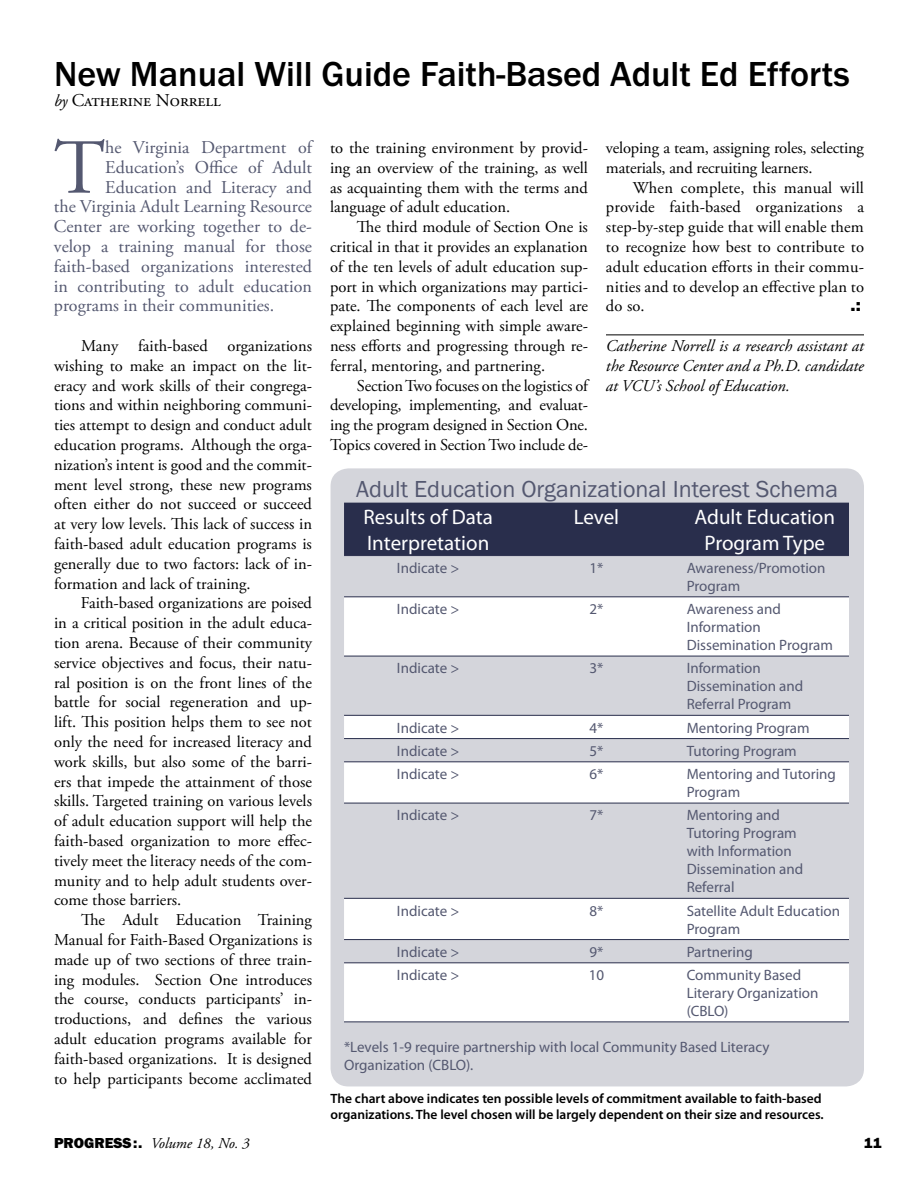
<style>
.page{position:relative;width:918px;height:1188px;background:#fff}
.page>*{position:absolute;margin:0;border:0;box-sizing:border-box;transform-origin:0 0}
.t1{font:77.7px "Adobe Garamond Pro";color:#545870}
.t2{font:700 36px "FS Franklin Gothic";color:#000}
.t3{font:24px "FS Franklin Gothic";color:#545870}
.t4{font:21px "Myriad Pro";color:#fff}
.t5{font:18px/19.8px "Adobe Garamond Pro";color:#545870;text-align:justify}
.t6{font:18px "Adobe Garamond Pro";color:#000}
.t7{font:800 18px "FS Franklin Gothic H";color:#000}
.t8{font:16.5px/19.8px "Adobe Garamond Pro";color:#000;text-align:justify}
.t9{font:italic 16.5px "Adobe Garamond Pro";color:#000}
.t10{font:15px/18px "Myriad Pro";color:#545870}
.t11{font:italic 15px "Adobe Garamond Pro";color:#000}
.t12{font:800 15px "FS Franklin Gothic H";color:#000}
.t13{font:600 13.5px/16.2px "Myriad Pro";color:#000}
.s1{font-style:italic;font-size:16.5px}
.s2{font-style:normal}
.s3{font-style:italic}
.s4{font-family:"FS Franklin Gothic H";font-weight:800;font-style:normal}
</style>
<div class="page">
<hr style="left:606px;top:334px;width:258px;height:1px;background:#000">
<div style="left:331px;top:468px;width:533px;height:618px;background:#d4d5db"></div>
<div style="left:344px;top:804px;width:505px;height:94px;background:#d4d5db"></div>
<svg style="left:344px;top:503px;width:505px;height:300px"></svg>
<svg style="left:344px;top:899px;width:505px;height:123px"></svg>
<hr style="left:344px;top:555px;width:505px;height:1px;background:#292e4c">
<hr style="left:344px;top:596px;width:505px;height:1px;background:#292e4c">
<hr style="left:344px;top:656px;width:505px;height:1px;background:#292e4c">
<hr style="left:344px;top:715px;width:505px;height:1px;background:#292e4c">
<hr style="left:344px;top:738px;width:505px;height:1px;background:#292e4c">
<hr style="left:344px;top:761px;width:505px;height:1px;background:#292e4c">
<hr style="left:344px;top:803px;width:505px;height:1px;background:#292e4c">
<hr style="left:344px;top:898px;width:505px;height:1px;background:#292e4c">
<hr style="left:344px;top:939px;width:505px;height:1px;background:#292e4c">
<hr style="left:344px;top:962px;width:505px;height:1px;background:#292e4c">
<hr style="left:344px;top:1022px;width:505px;height:1px;background:#292e4c">
<h2 class="t2" style="left:54px;top:54px;width:797px">New Manual Will Guide Faith-Based Adult Ed Efforts</h2>
<p class="t6" style="left:54px;top:90px;width:168px"><span class="s1">by</span> CATHERINE NORRELL</p>
<h1 class="t1" style="left:54px;top:121px;width:53px">T</h1>
<p class="t5" style="left:105px;top:138px;width:208px">he Virginia Department of Education’s Office of Adult Education and Literacy and</p>
<p class="t5" style="left:54px;top:217px;width:260px">Center are working together to de&shy;velop a training manual for those faith-based organizations interested in contributing to adult education programs in their communities.</p>
<p class="t8" style="left:54px;top:336px;width:260px;text-indent:27px">Many faith-based organizations wishing to make an impact on the lit&shy;eracy and work skills of their congrega&shy;tions and within neighboring communi&shy;ties attempt to design and conduct adult education programs. Although the orga&shy;nization’s intent is good and the commit&shy;ment level strong, these new programs often either do not succeed or succeed at very low levels. This lack of success in faith-based adult education programs is generally due to two factors: lack of in&shy;formation and lack of training.</p>
<p class="t8" style="left:54px;top:594px;width:260px;text-indent:27px">Faith-based organizations are poised in a critical position in the adult educa&shy;tion arena. Because of their community service objectives and focus, their natu&shy;ral position is on the front lines of the battle for social regeneration and up&shy;lift. This position helps them to see not only the need for increased literacy and work skills, but also some of the barri&shy;ers that impede the attainment of those skills. Targeted training on various levels of adult education support will help the faith-based organization to more effec&shy;tively meet the literacy needs of the com&shy;munity and to help adult students over&shy;come those barriers.</p>
<p class="t8" style="left:54px;top:911px;width:260px;text-indent:27px">The Adult Education Training Manual for Faith-Based Organizations is made up of two sections of three train&shy;ing modules. Section One introduces the course, conducts participants’ in&shy;troductions, and defines the various adult education programs available for faith-based organizations. It is designed to help participants become acclimated</p>
<p class="t5" style="left:54px;top:197px;width:260px">the Virginia Adult Learning Resource</p>
<p class="t8" style="left:330px;top:138px;width:535px;text-align:left">to the training environment by provid- veloping a team, assigning roles, selecting ing an overview of the training, as well materials, and recruiting learners.<br>as acquainting them with the terms and<br>language of adult education.</p>
<p class="t8" style="left:633px;top:178px;width:232px">When complete, this manual will</p>
<p class="t8" style="left:606px;top:198px;width:260px">provide faith-based organizations a</p>
<p class="t8" style="left:357px;top:218px;width:508px">The third module of Section One is step-by-step guide that will enable them</p>
<p class="t8" style="left:330px;top:237px;width:536px">critical in that it provides an explanation to recognize how best to contribute to</p>
<p class="t8" style="left:330px;top:257px;width:535px">of the ten levels of adult education sup- adult education efforts in their commu-</p>
<p class="t8" style="left:330px;top:277px;width:536px">port in which organizations may partici- nities and to develop an effective plan to</p>
<p class="t8" style="left:330px;top:297px;width:316px">pate. The components of each level are do so.</p>
<p class="t8" style="left:330px;top:317px;width:259px">explained beginning with simple aware-</p>
<p class="t9" style="left:330px;top:336px;width:535px"><span class="s2">ness efforts and progressing through re-</span> Catherine Norrell is a research assistant at</p>
<p class="t8" style="left:330px;top:356px;width:217px">ferral, mentoring, and partnering.</p>
<p class="t9" style="left:606px;top:356px;width:260px">the Resource Center and a Ph.D. candidate</p>
<p class="t8" style="left:357px;top:376px;width:435px">SectionTwo focuses on the logistics of <span class="s3">at VCU’s School of Education.</span></p>
<p class="t8" style="left:330px;top:396px;width:259px">developing, implementing, and evaluat-</p>
<p class="t8" style="left:330px;top:416px;width:260px">ing the program designed in Section One.</p>
<p class="t8" style="left:330px;top:435px;width:259px">Topics covered in Section Two include de-</p>
<p class="t7" style="left:851px;top:295px;width:12px">.:</p>
<h3 class="t3" style="left:356px;top:475px;width:483px">Adult Education Organizational Interest Schema</h3>
<p class="t4" style="left:363px;top:506px;width:131px">Results of Data</p>
<p class="t4" style="left:574px;top:506px;width:47px">Level</p>
<p class="t4" style="left:695px;top:506px;width:142px">Adult Education</p>
<p class="t4" style="left:367px;top:531px;width:124px">Interpretation</p>
<p class="t4" style="left:705px;top:531px;width:122px">Program Type</p>
<p class="t10" style="left:397px;top:559px;width:64px">Indicate &gt;</p>
<p class="t10" style="left:590px;top:559px;width:15px">1*</p>
<p class="t10" style="left:687px;top:559px;width:140px">Awareness/Promotion<br>Program</p>
<p class="t10" style="left:397px;top:600px;width:64px">Indicate &gt;</p>
<p class="t10" style="left:590px;top:600px;width:15px">2*</p>
<p class="t10" style="left:687px;top:600px;width:148px">Awareness and<br>Information<br>Dissemination Program</p>
<p class="t10" style="left:397px;top:660px;width:64px">Indicate &gt;</p>
<p class="t10" style="left:590px;top:660px;width:15px">3*</p>
<p class="t10" style="left:687px;top:660px;width:118px">Information<br>Dissemination and<br>Referral Program</p>
<p class="t10" style="left:397px;top:719px;width:64px">Indicate &gt;</p>
<p class="t10" style="left:590px;top:719px;width:15px">4*</p>
<p class="t10" style="left:687px;top:719px;width:125px">Mentoring Program</p>
<p class="t10" style="left:397px;top:742px;width:64px">Indicate &gt;</p>
<p class="t10" style="left:590px;top:742px;width:15px">5*</p>
<p class="t10" style="left:687px;top:742px;width:112px">Tutoring Program</p>
<p class="t10" style="left:397px;top:765px;width:64px">Indicate &gt;</p>
<p class="t10" style="left:590px;top:765px;width:15px">6*</p>
<p class="t10" style="left:687px;top:765px;width:151px">Mentoring and Tutoring<br>Program</p>
<p class="t10" style="left:397px;top:807px;width:64px">Indicate &gt;</p>
<p class="t10" style="left:590px;top:807px;width:15px">7*</p>
<p class="t10" style="left:687px;top:807px;width:118px">Mentoring and<br>Tutoring Program with Information<br>Dissemination and<br>Referral</p>
<p class="t10" style="left:397px;top:902px;width:64px">Indicate &gt;</p>
<p class="t10" style="left:590px;top:902px;width:15px">8*</p>
<p class="t10" style="left:687px;top:902px;width:155px">Satellite Adult Education<br>Program</p>
<p class="t10" style="left:397px;top:943px;width:64px">Indicate &gt;</p>
<p class="t10" style="left:590px;top:943px;width:15px">9*</p>
<p class="t10" style="left:687px;top:943px;width:68px">Partnering</p>
<p class="t10" style="left:397px;top:966px;width:64px">Indicate &gt;</p>
<p class="t10" style="left:589px;top:966px;width:17px">10</p>
<p class="t10" style="left:687px;top:966px;width:133px">Community Based<br>Literary Organization (CBLO)</p>
<p class="t10" style="left:344px;top:1038px;width:427px">*Levels 1-9 require partnership with local Community Based Literacy<br>Organization (CBLO).</p>
<p class="t13" style="left:331px;top:1091px;width:495px">The chart above indicates ten possible levels of commitment available to faith-based organizations. The level chosen will be largely dependent on their size and resources.</p>
<p class="t11" style="left:54px;top:1134px;width:197px"><span class="s4">PROGRESS:.</span> Volume 18, No. 3</p>
<p class="t12" style="left:864px;top:1134px;width:19px">11</p>
</div>
